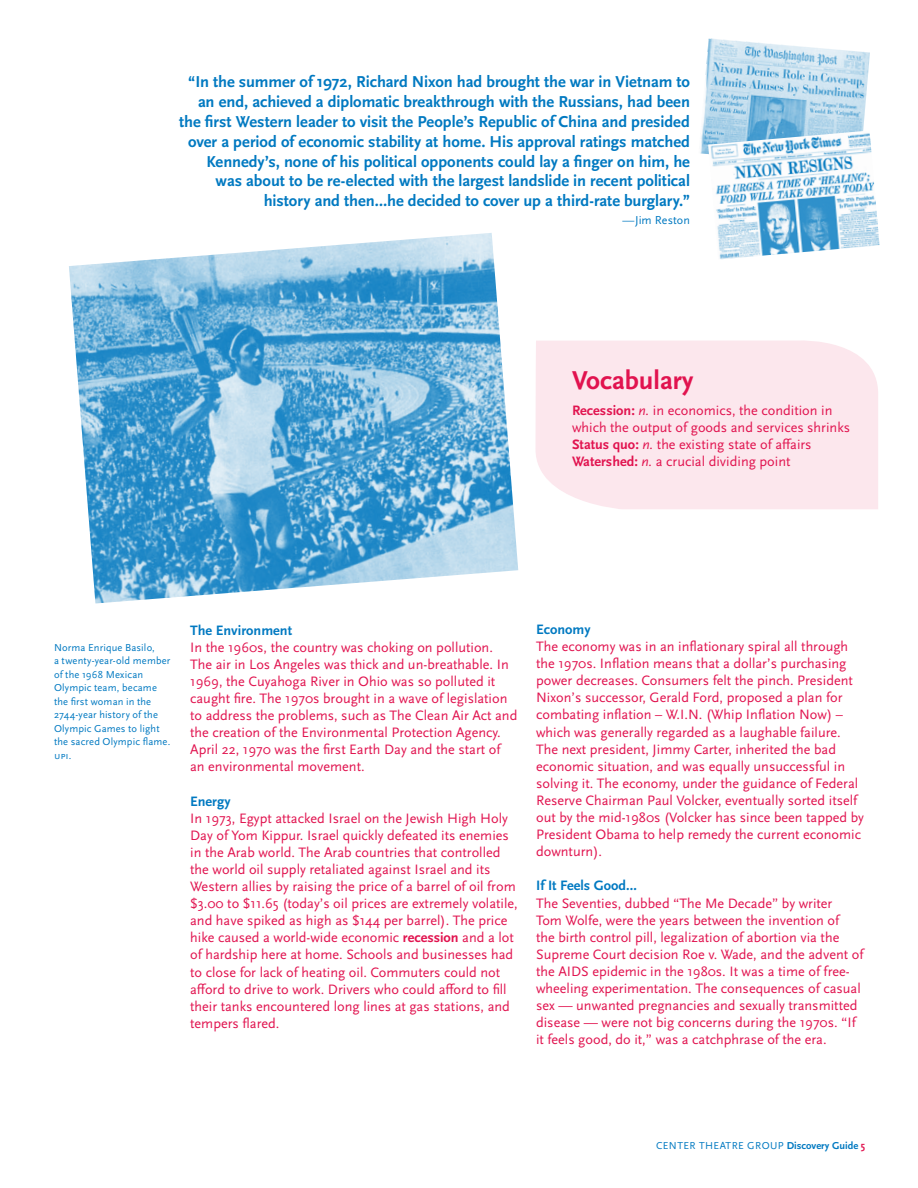
<style>
.page{position:relative;width:918px;height:1188px;background:#fff}
.page>*{position:absolute;margin:0;border:0;box-sizing:border-box;transform-origin:0 0}
.t1{font:700 27px "Scala Sans Pro";color:#e1134f}
.t2{font:700 16.5px/19.8px "Scala Sans Pro";letter-spacing:-.005em;color:#0079c1;text-align:right}
.t3{font:14.25px/17.1px "Scala Sans Pro";color:#e1134f}
.t4{font:700 14.25px "Scala Sans Pro";color:#0079c1}
.t5{font:12px "Scala Sans Pro";color:#0079c1}
.t6{font:10.5px/13.5px "Scala Sans Pro";letter-spacing:.02em;color:#0079c1}
.t7{font:700 10.5px "Scala Sans Pro";color:#0079c1}
.s1{font-weight:700}
.s2{font-style:italic}
.s3{color:#e1134f}
</style>
<div class="page">
<div style="left:536px;top:340px;width:342px;height:169px;background:#fce7ed"></div>
<img style="left:69px;top:233px;width:449px;height:370px">
<img style="left:700px;top:38px;width:170px;height:116px">
<img style="left:708px;top:130px;width:172px;height:130px">
<p class="t2" style="left:179px;top:72px;width:512px">“In the summer of 1972, Richard Nixon had brought the war in Vietnam to an end, achieved a diplomatic breakthrough with the Russians, had been the first Western leader to visit the People’s Republic of China and presided over a period of economic stability at home. His approval ratings matched Kennedy’s, none of his political opponents could lay a finger on him, he was about to be re-elected with the largest landslide in recent political history and then…he decided to cover up a third-rate burglary.”</p>
<p class="t5" style="left:623px;top:213px;width:69px">—Jim Reston</p>
<h1 class="t1" style="left:572px;top:364px;width:123px">Vocabulary</h1>
<p class="t3" style="left:572px;top:402px;width:280px"><span class="s1">Recession:</span> <span class="s2">n.</span> in economics, the condition in which the output of goods and services shrinks <span class="s1">Status quo:</span> <span class="s2">n.</span> the existing state of affairs <span class="s1">Watershed:</span> <span class="s2">n.</span> a crucial dividing point</p>
<p class="t6" style="left:54px;top:641px;width:118px">Norma Enrique Basilo,<br>a twenty-year-old member of the 1968 Mexican<br>Olympic team, became the first woman in the<br>2744-year history of the<br>Olympic Games to light the sacred Olympic flame. upi.</p>
<p class="t4" style="left:190px;top:621px;width:103px">The Environment</p>
<p class="t3" style="left:190px;top:638px;width:329px">In the 1960s, the country was choking on pollution.<br>The air in Los Angeles was thick and un-breathable. In 1969, the Cuyahoga River in Ohio was so polluted it caught fire. The 1970s brought in a wave of legislation to address the problems, such as The Clean Air Act and the creation of the E nvironmental Protection Agency.<br>April 22, 1970 was the first Earth Day and the start of an environmental movement.</p>
<p class="t4" style="left:190px;top:792px;width:42px">Energy</p>
<p class="t3" style="left:190px;top:809px;width:329px">In 1973, Egypt attacked Israel on the Jewish H igh H oly Day of Yom Kippur. Israel quickly defeated its enemies in the Arab world. The Arab countries that controlled the world oil supply retaliated against Israel and its Western allies by raising the price of a barrel of oil from $3.00 to $11.65 (today’s oil prices are extremely volatile, and have spiked as high as $144 per barrel). The price hike caused a world-wide economic <span class="s1">recession</span> and a lot of hardship here at home. Schools and businesses had to close for lack of heating oil. Commuters could not afford to drive to work. Drivers who could afford to fill their tanks encountered long lines at gas stations, and tempers flared.</p>
<p class="t4" style="left:536px;top:621px;width:56px">Economy</p>
<p class="t3" style="left:536px;top:638px;width:329px">The economy was in an inflationary spiral all through the 1970s. Inflation means that a dollar’s purchasing power decreases. Consumers felt the pinch. President Nixon’s successor, Gerald Ford, proposed a plan for combating inflation – W.I.N. (Whip Inflation Now) – which was generally regarded as a laughable failure.<br>The next president, Jimmy Carter, inherited the bad economic situation, and was equally unsuccessful in solving it. The economy, under the guidance of Federal Reserve Chairman Paul Volcker, eventually sorted itself out by the mid-1980s (Volcker has since been tapped by President Obama to help remedy the current economic downturn).</p>
<p class="t4" style="left:536px;top:877px;width:102px">If It Feels Good…</p>
<p class="t3" style="left:536px;top:894px;width:330px">The Seventies, dubbed “The Me Decade” by writer<br>Tom Wolfe, were the years between the invention of<br>the birth control pill, legalization of abortion via the Supreme Court decision Roe v. Wade, and the advent of the AIDS epidemic in the 1980s. It was a time of free&shy;wheeling experimentation. The consequences of casual sex — unwanted pregnancies and sexually transmitted disease — were not big concerns during the 1970s. “If it feels good, do it,” was a catchphrase of the era.</p>
<p class="t6" style="left:656px;top:1139px;width:107px">Center Theatre Group</p>
<p class="t7" style="left:787px;top:1139px;width:80px">Discovery Guide <span class="s3">5</span></p>
</div>
